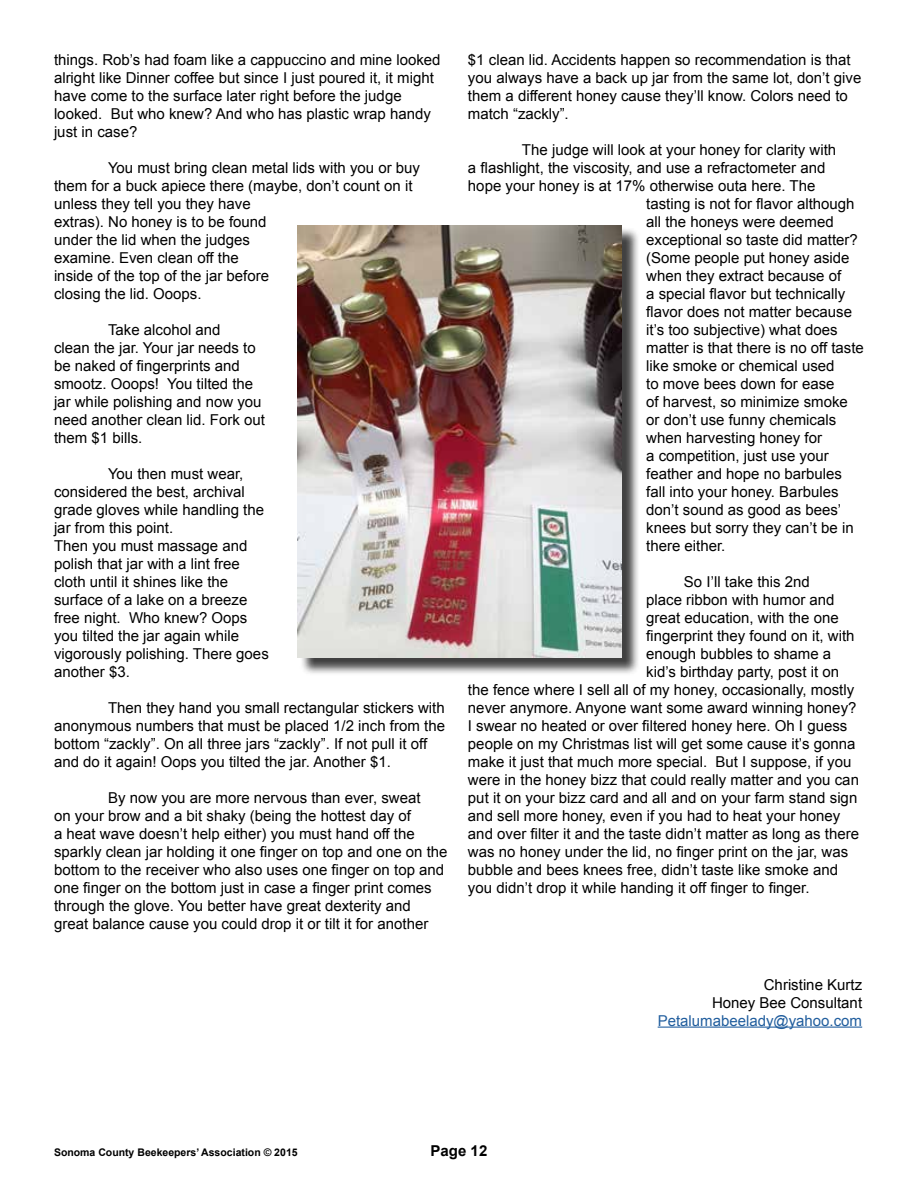
<style>
.page{position:relative;width:918px;height:1188px;background:#fff}
.page>*{position:absolute;margin:0;border:0;box-sizing:border-box;transform-origin:0 0}
.t1{font:15px/18px "Arial";color:#000}
.t2{font:15px "Arial";color:#215e9e}
.t3{font:700 15px "Arial";color:#000}
.t4{font:700 10.5px "Arial";color:#000}
</style>
<div class="page">
<hr style="left:658px;top:1027px;width:204px;height:1px;background:#215e9e">
<div style="left:299px;top:227px;width:342px;height:449px;background:#000;opacity:.75"></div>
<img style="left:297px;top:225px;width:325px;height:432px">
<p class="t1" style="left:54px;top:51px;width:388px">things. Rob’s had foam like a cappuccino and mine looked alright like Dinner coffee but since I just poured it, it might have come to the surface later right before the judge looked. But who knew? And who has plastic wrap handy just in case?</p>
<p class="t1" style="left:54px;top:159px;width:368px;text-indent:54px">You must bring clean metal lids with you or buy them for a buck apiece there (maybe, don’t count on it unless they tell you they have<br>extras). No honey is to be found<br>under the lid when the judges<br>examine. Even clean off the<br>inside of the top of the jar before<br>closing the lid. Ooops.</p>
<p class="t1" style="left:54px;top:321px;width:212px;text-indent:54px">Take alcohol and<br>clean the jar. Your jar needs to be naked of fingerprints and smootz. Ooops! You tilted the jar while polishing and now you need another clean lid. Fork out them $1 bills.</p>
<p class="t1" style="left:54px;top:465px;width:216px;text-indent:54px">You then must wear, considered the best, archival grade gloves while handling the jar from this point.<br>Then you must massage and polish that jar with a lint free cloth until it shines like the surface of a lake on a breeze free night. Who knew? Oops you tilted the jar again while vigorously polishing. There goes another $3.</p>
<p class="t1" style="left:54px;top:699px;width:393px;text-indent:54px">Then they hand you small rectangular stickers with anonymous numbers that must be placed 1/2 inch from the bottom “zackly”. On all three jars “zackly”. If not pull it off and do it again! Oops you tilted the jar. Another $1.</p>
<p class="t1" style="left:54px;top:789px;width:395px;text-indent:54px">By now you are more nervous than ever, sweat<br>on your brow and a bit shaky (being the hottest day of<br>a heat wave doesn’t help either) you must hand off the sparkly clean jar holding it one finger on top and one on the bottom to the receiver who also uses one finger on top and one finger on the bottom just in case a finger print comes through the glove. You better have great dexterity and great balance cause you could drop it or tilt it for another</p>
<p class="t1" style="left:468px;top:51px;width:395px">$1 clean lid. Accidents happen so recommendation is that you always have a back up jar from the same lot, don’t give them a different honey cause they’ll know. Colors need to match “zackly”.</p>
<p class="t1" style="left:522px;top:141px;width:316px">The judge will look at your honey for clarity with</p>
<p class="t1" style="left:468px;top:159px;width:359px">a flashlight, the viscosity, and use a refractometer and</p>
<p class="t1" style="left:468px;top:177px;width:349px">hope your honey is at 17% otherwise outa here. The</p>
<p class="t1" style="left:646px;top:195px;width:210px">tasting is not for flavor although</p>
<p class="t1" style="left:646px;top:213px;width:189px">all the honeys were deemed</p>
<p class="t1" style="left:646px;top:231px;width:213px">exceptional so taste did matter?</p>
<p class="t1" style="left:646px;top:249px;width:205px">(Some people put honey aside</p>
<p class="t1" style="left:646px;top:267px;width:197px">when they extract because of</p>
<p class="t1" style="left:646px;top:285px;width:201px">a special flavor but technically</p>
<p class="t1" style="left:646px;top:303px;width:207px">flavor does not matter because</p>
<p class="t1" style="left:646px;top:321px;width:193px">it’s too subjective) what does</p>
<p class="t1" style="left:646px;top:339px;width:219px">matter is that there is no off taste</p>
<p class="t1" style="left:646px;top:357px;width:190px">like smoke or chemical used</p>
<p class="t1" style="left:646px;top:375px;width:190px">to move bees down for ease</p>
<p class="t1" style="left:646px;top:393px;width:203px">of harvest, so minimize smoke</p>
<p class="t1" style="left:646px;top:411px;width:192px">or don’t use funny chemicals</p>
<p class="t1" style="left:646px;top:429px;width:177px">when harvesting honey for</p>
<p class="t1" style="left:646px;top:447px;width:184px">a competition, just use your</p>
<p class="t1" style="left:646px;top:465px;width:197px">feather and hope no barbules</p>
<p class="t1" style="left:646px;top:483px;width:194px">fall into your honey. Barbules</p>
<p class="t1" style="left:646px;top:501px;width:197px">don’t sound as good as bees’</p>
<p class="t1" style="left:646px;top:519px;width:209px">knees but sorry they can’t be in</p>
<p class="t1" style="left:646px;top:537px;width:81px">there either.</p>
<p class="t1" style="left:684px;top:573px;width:127px">So I’ll take this 2nd</p>
<p class="t1" style="left:646px;top:591px;width:190px">place ribbon with humor and</p>
<p class="t1" style="left:646px;top:609px;width:194px">great education, with the one</p>
<p class="t1" style="left:646px;top:627px;width:210px">fingerprint they found on it, with</p>
<p class="t1" style="left:646px;top:645px;width:187px">enough bubbles to shame a</p>
<p class="t1" style="left:646px;top:663px;width:194px">kid’s birthday party, post it on</p>
<p class="t1" style="left:468px;top:681px;width:388px">the fence where I sell all of my honey, occasionally, mostly</p>
<p class="t1" style="left:468px;top:699px;width:390px">never anymore. Anyone want some award winning honey?</p>
<p class="t1" style="left:468px;top:717px;width:381px">I swear no heated or over filtered honey here. Oh I guess</p>
<p class="t1" style="left:468px;top:735px;width:389px">people on my Christmas list will get some cause it’s gonna</p>
<p class="t1" style="left:468px;top:753px;width:385px">make it just that much more special. But I suppose, if you</p>
<p class="t1" style="left:468px;top:771px;width:393px">were in the honey bizz that could really matter and you can</p>
<p class="t1" style="left:468px;top:789px;width:391px">put it on your bizz card and all and on your farm stand sign</p>
<p class="t1" style="left:468px;top:807px;width:374px">and sell more honey, even if you had to heat your honey</p>
<p class="t1" style="left:468px;top:825px;width:393px">and over filter it and the taste didn’t matter as long as there</p>
<p class="t1" style="left:468px;top:843px;width:382px">was no honey under the lid, no finger print on the jar, was</p>
<p class="t1" style="left:468px;top:861px;width:372px">bubble and bees knees free, didn’t taste like smoke and</p>
<p class="t1" style="left:468px;top:879px;width:343px">you didn’t drop it while handing it off finger to finger.</p>
<p class="t1" style="left:712px;top:975px;width:152px;text-align:right">Christine Kurtz<br>Honey Bee Consultant</p>
<p class="t2" style="left:658px;top:1010px;width:206px">Petalumabeelady@yahoo.com</p>
<p class="t4" style="left:54px;top:1145px;width:245px">Sonoma County Beekeepers’ Association © 2015</p>
<p class="t3" style="left:431px;top:1140px;width:58px">Page 12</p>
</div>
